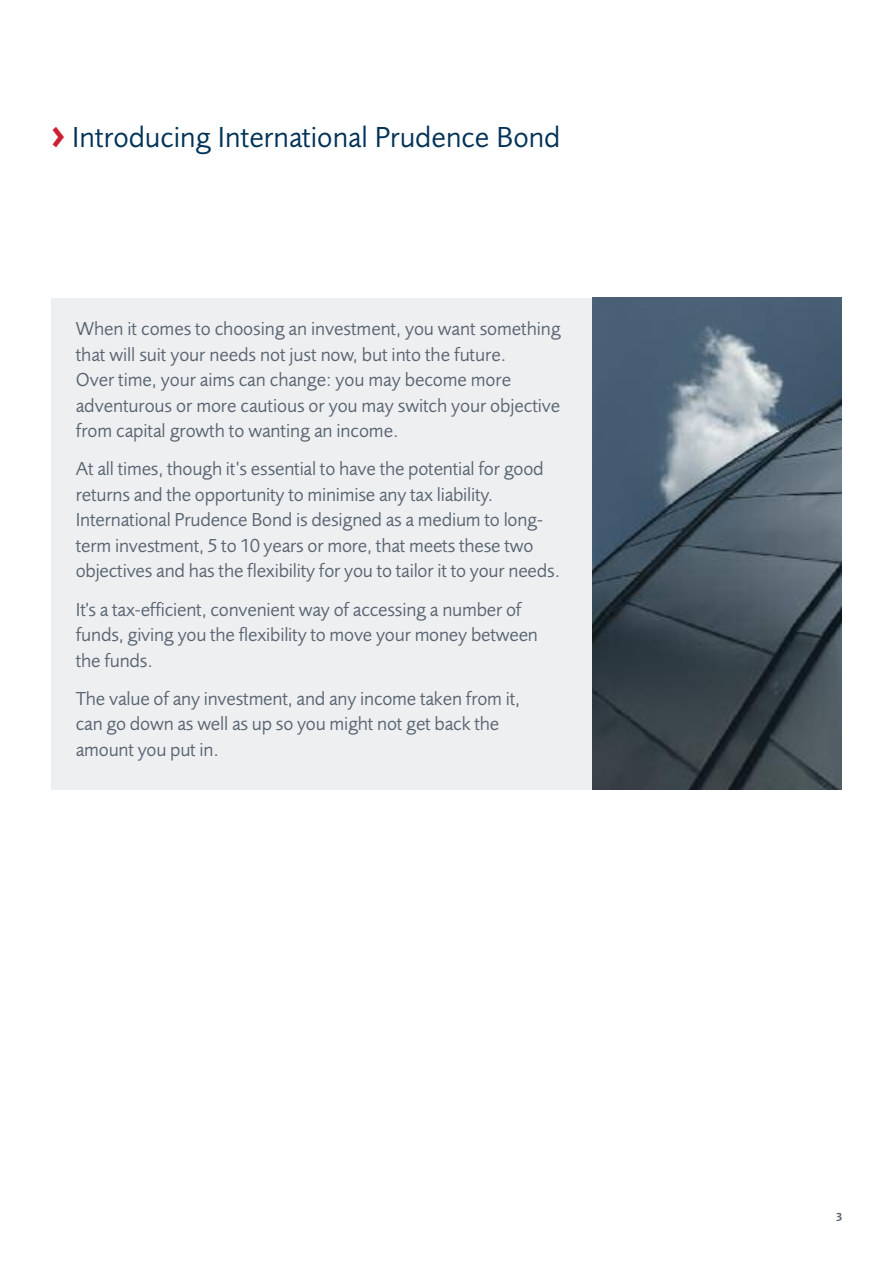
<style>
.page{position:relative;width:893px;height:1263px;background:#fff}
.page>*{position:absolute;margin:0;border:0;box-sizing:border-box;transform-origin:0 0}
.t1{font:30px "Pru Sans";color:#003258}
.t2{font:19.5px/25.5px "Pru Sans";letter-spacing:-.01em;color:#596571}
.t3{font:600 12px "Pru Sans";color:#596571}
.s1{font-family:"Meta";font-weight:700;font-size:33px;color:#cc2134}
</style>
<div class="page">
<div style="left:51px;top:298px;width:541px;height:491px;background:#eeeff1"></div>
<img style="left:592px;top:298px;width:250px;height:491px">
<h1 class="t1" style="left:51px;top:126px;width:511px"><span class="s1">&gt;</span> Introducing International Prudence Bond</h1>
<p class="t2" style="left:76px;top:318px;width:487px">When it comes to choosing an investment, you want something that will suit your needs not just now, but into the future.<br>Over time, your aims can change: you may become more adventurous or more cautious or you may switch your objective from capital growth to wanting an income.</p>
<p class="t2" style="left:76px;top:458px;width:486px">At all times, though it’s essential to have the potential for good returns and the opportunity to minimise any tax liability.<br>International Prudence Bond is designed as a medium to long&shy;term investment, 5 to 10 years or more, that meets these two objectives and has the flexibility for you to tailor it to your needs.</p>
<p class="t2" style="left:76px;top:598px;width:464px">It's a tax-efficient, convenient way of accessing a number of funds, giving you the flexibility to move your money between the funds.</p>
<p class="t2" style="left:76px;top:687px;width:446px">The value of any investment, and any income taken from it, can go down as well as up so you might not get back the amount you put in.</p>
<p class="t3" style="left:836px;top:1212px;width:8px">3</p>
</div>
